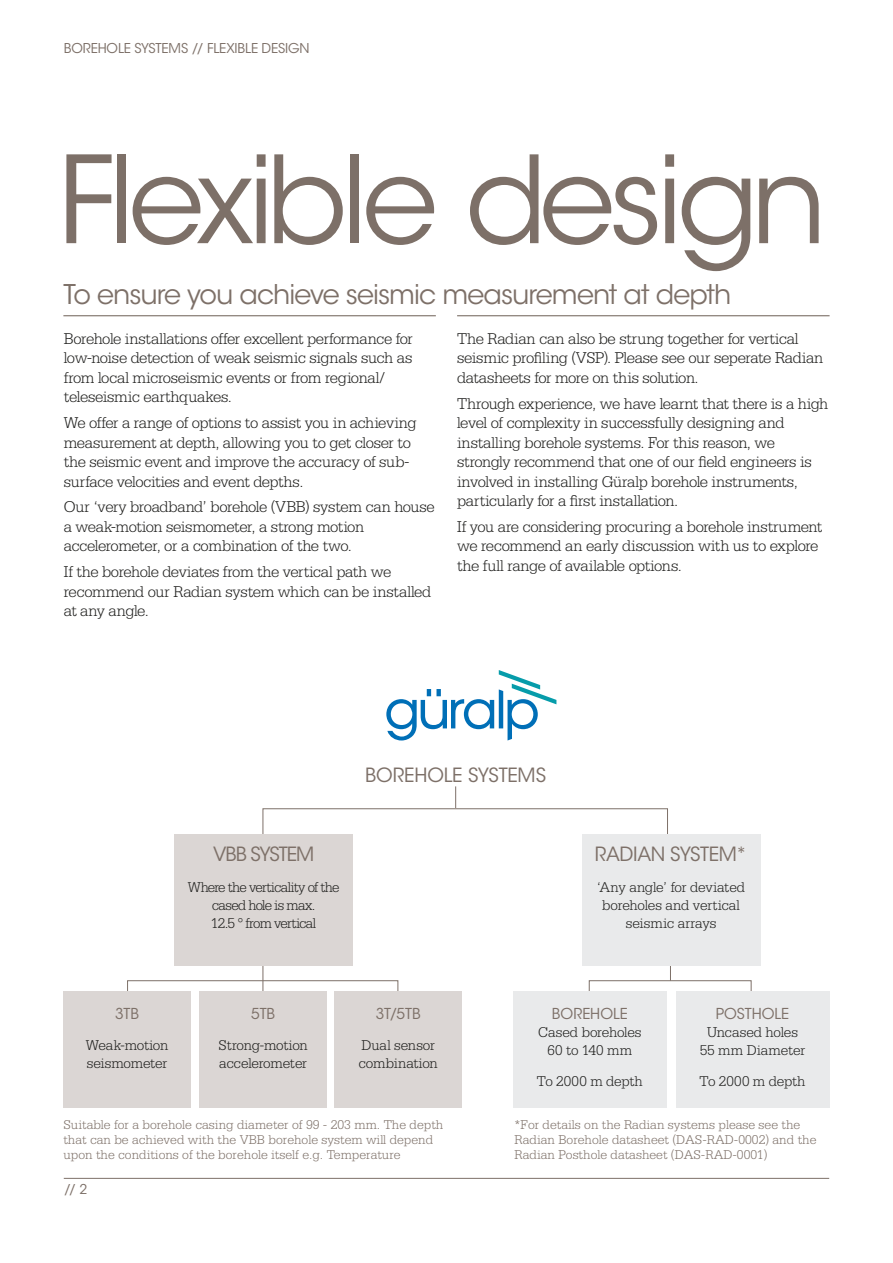
<style>
.page{position:relative;width:893px;height:1263px;background:#fff}
.page>*{position:absolute;margin:0;border:0;box-sizing:border-box;transform-origin:0 0}
.Product_Title{font:120px "ITC Avant Garde Std";letter-spacing:-.05em;color:#7d7068}
.Introduction_Para{font:27px "ITC Avant Garde Std";letter-spacing:-.035em;color:#7d7068}
.Body_text{font:19.5px "ITC Avant Garde Std";letter-spacing:-.02em;color:#7d7068}
.Body_text-2{font:19.5px "ITC Avant Garde Std";letter-spacing:-.055em;color:#7d7068}
.Body_text-3{font:300 16.5px/19.5px "Serifa Std";letter-spacing:-.025em;color:#1d1d1b}
.Body_text-4{font:300 15px/18px "Serifa Std";letter-spacing:-.015em;color:#1d1d1b}
.Body_text-5{font:300 15px/18px "Serifa Std";letter-spacing:-.045em;color:#1d1d1b;text-align:center}
.Body_text-6{font:15px "ITC Avant Garde Std";letter-spacing:-.01em;color:#7d7068}
.Page_2_picture_title{font:300 13.5px/15px "Serifa Std";color:#7d7068}
.Product_Title-2{font:13.5px "ITC Avant Garde Std";letter-spacing:-.015em;color:#7d7068}
.s1{font-family:"ITC Avant Garde Std";font-weight:400;color:#7d7068}
</style>
<div class="page">
<hr style="left:63px;top:315px;width:373px;height:1px;background:#7d7068">
<hr style="left:64px;top:1178px;width:765px;height:1px;background:#7d7068">
<svg style="left:386px;top:670px;width:170px;height:70px"></svg>
<hr style="left:263px;top:959px;width:1px;height:32px;background:#7d7068">
<div style="left:127px;top:980px;width:271px;height:22px;border:1px solid #7d7068"></div>
<div style="left:589px;top:980px;width:162px;height:22px;border:1px solid #7d7068"></div>
<svg style="left:670px;top:966px;width:1px;height:15px"></svg>
<div style="left:334px;top:991px;width:128px;height:116px;background:#dbd6d4"></div>
<div style="left:676px;top:991px;width:153px;height:116px;background:#e9eaeb"></div>
<div style="left:63px;top:991px;width:128px;height:116px;background:#dbd6d4"></div>
<div style="left:513px;top:991px;width:153px;height:116px;background:#e9eaeb"></div>
<svg style="left:262px;top:786px;width:406px;height:48px"></svg>
<div style="left:174px;top:834px;width:179px;height:132px;background:#dbd6d4"></div>
<div style="left:582px;top:834px;width:178px;height:132px;background:#e9eaeb"></div>
<div style="left:199px;top:991px;width:128px;height:116px;background:#dbd6d4"></div>
<hr style="left:457px;top:315px;width:373px;height:1px;background:#7d7068">
<p class="Product_Title-2" style="left:64px;top:39px;width:247px">BOREHOLE SYSTEMS // FLEXIBLE DESIGN</p>
<p class="Product_Title" style="left:58px;top:127px;width:771px">Flexible design</p>
<p class="Introduction_Para" style="left:63px;top:278px;width:669px">To ensure you achieve seismic measurement at depth</p>
<p class="Body_text-3" style="left:64px;top:329px;width:351px">Borehole installations offer excellent performance for low-noise detection of weak seismic signals such as from local microseismic events or from regional/ teleseismic earthquakes.</p>
<p class="Body_text-3" style="left:64px;top:413px;width:354px">We offer a range of options to assist you in achieving measurement at depth, allowing you to get closer to the seismic event and improve the accuracy of sub&shy;surface velocities and event depths.</p>
<p class="Body_text-3" style="left:64px;top:497px;width:373px">Our ‘very broadband’ borehole (VBB) system can house a weak-motion seismometer, a strong motion accelerometer, or a combination of the two.</p>
<p class="Body_text-3" style="left:64px;top:562px;width:369px">If the borehole deviates from the vertical path we recommend our Radian system which can be installed at any angle.</p>
<p class="Body_text-3" style="left:457px;top:329px;width:368px">The Radian can also be strung together for vertical seismic profiling (VSP). Please see our seperate Radian datasheets for more on this solution.</p>
<p class="Body_text-3" style="left:457px;top:394px;width:373px">Through experience, we have learnt that there is a high level of complexity in successfully designing and installing borehole systems. For this reason, we strongly recommend that one of our field engineers is involved in installing Güralp borehole instruments, particularly for a first installation.</p>
<p class="Body_text-3" style="left:457px;top:517px;width:367px">If you are considering procuring a borehole instrument we recommend an early discussion with us to explore the full range of available options.</p>
<p class="Body_text-2" style="left:213px;top:842px;width:103px">VBB SYSTEM</p>
<p class="Body_text-5" style="left:188px;top:878px;width:153px">Where the verticality of the cased hole is max.<br>12.5 ° from vertical</p>
<p class="Body_text" style="left:365px;top:763px;width:182px">BOREHOLE SYSTEMS</p>
<p class="Body_text" style="left:595px;top:842px;width:154px">RADIAN SYSTEM*</p>
<p class="Body_text-4" style="left:597px;top:878px;width:150px;text-align:center">‘Any angle’ for deviated boreholes and vertical seismic arrays</p>
<p class="Body_text-6" style="left:115px;top:1005px;width:25px">3TB</p>
<p class="Body_text-4" style="left:86px;top:1036px;width:84px">Weak-motion seismometer</p>
<p class="Body_text-6" style="left:251px;top:1005px;width:25px">5TB</p>
<p class="Body_text-4" style="left:219px;top:1036px;width:91px">Strong-motion accelerometer</p>
<p class="Body_text-6" style="left:376px;top:1005px;width:46px">3T/5TB</p>
<p class="Body_text-4" style="left:359px;top:1036px;width:81px">Dual sensor combination</p>
<p class="Body_text-4" style="left:538px;top:1006px;width:105px;text-align:center"><span class="s1">BOREHOLE<br></span>Cased boreholes<br>60 to 140 mm</p>
<p class="Body_text-4" style="left:537px;top:1072px;width:108px">To 2000 m depth</p>
<p class="Body_text-4" style="left:700px;top:1006px;width:107px;text-align:center"><span class="s1">POSTHOLE<br></span>Uncased holes<br>55 mm Diameter</p>
<p class="Body_text-4" style="left:699px;top:1072px;width:108px">To 2000 m depth</p>
<p class="Page_2_picture_title" style="left:63px;top:1117px;width:381px">Suitable for a borehole casing diameter of 99 - 203 mm. The depth that can be achieved with the VBB borehole system will depend upon the conditions of the borehole itself e.g. Temperature</p>
<p class="Product_Title-2" style="left:64px;top:1181px;width:25px">// 2</p>
<p class="Page_2_picture_title" style="left:514px;top:1117px;width:303px">*For details on the Radian systems please see the<br>Radian Borehole datasheet (DAS-RAD-0002) and the<br>Radian Posthole datasheet (DAS-RAD-0001)</p>
</div>
